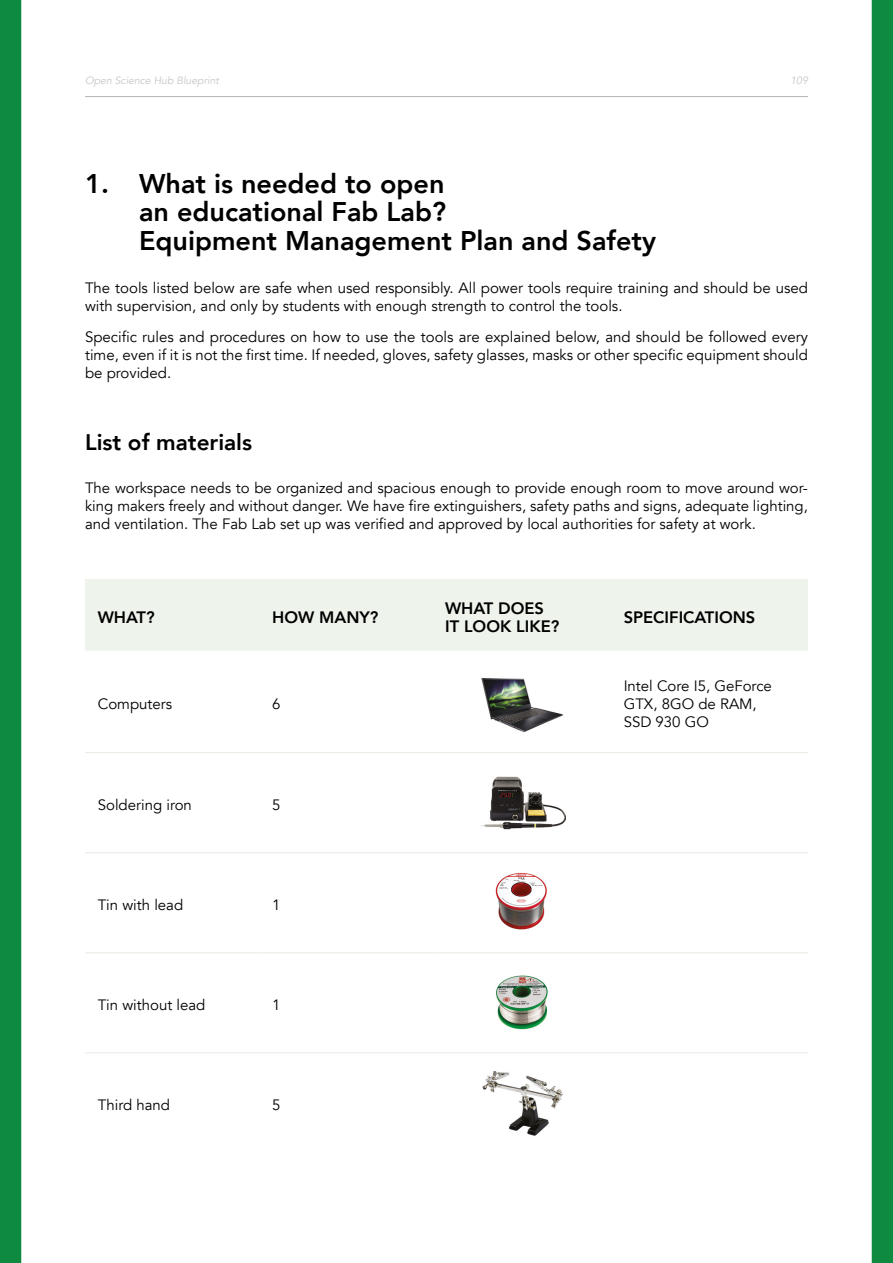
<style>
.page{position:relative;width:893px;height:1263px;background:#fff}
.page>*{position:absolute;margin:0;border:0;box-sizing:border-box;transform-origin:0 0}
.t1{font:800 27px/28.5px "Avenir";color:#000}
.t2{font:800 22.5px "Avenir";color:#000}
.t3{font:800 16.5px/18px "Avenir";color:#000}
.t4{font:15px/18px "Avenir";color:#000}
.t5{font:italic 10.5px "Avenir";color:#c6c6c6}
</style>
<div class="page">
<hr style="left:85px;top:96px;width:723px;height:1px;background:#000">
<div style="left:85px;top:579px;width:723px;height:72px;background:#eef3eb"></div>
<hr style="left:85px;top:752px;width:174px;height:1px;background:#e5ece1">
<hr style="left:259px;top:752px;width:173px;height:1px;background:#e5ece1">
<hr style="left:432px;top:752px;width:179px;height:1px;background:#e5ece1">
<hr style="left:611px;top:752px;width:197px;height:1px;background:#e5ece1">
<hr style="left:85px;top:852px;width:174px;height:1px;background:#e5ece1">
<hr style="left:259px;top:852px;width:173px;height:1px;background:#e5ece1">
<hr style="left:432px;top:852px;width:179px;height:1px;background:#e5ece1">
<hr style="left:611px;top:852px;width:197px;height:1px;background:#e5ece1">
<hr style="left:85px;top:952px;width:174px;height:1px;background:#e5ece1">
<hr style="left:259px;top:952px;width:173px;height:1px;background:#e5ece1">
<hr style="left:432px;top:952px;width:179px;height:1px;background:#e5ece1">
<hr style="left:611px;top:952px;width:197px;height:1px;background:#e5ece1">
<hr style="left:85px;top:1052px;width:174px;height:1px;background:#e5ece1">
<hr style="left:259px;top:1052px;width:173px;height:1px;background:#e5ece1">
<hr style="left:432px;top:1052px;width:179px;height:1px;background:#e5ece1">
<hr style="left:611px;top:1052px;width:197px;height:1px;background:#e5ece1">
<div style="left:0;top:0;width:21px;height:1263px;background:#0f8b41"></div>
<div style="left:872px;top:0;width:21px;height:1263px;background:#0f8b41"></div>
<img style="left:481px;top:678px;width:82px;height:54px">
<img style="left:480px;top:776px;width:85px;height:54px">
<img style="left:495px;top:872px;width:52px;height:58px">
<img style="left:483px;top:1070px;width:79px;height:66px">
<img style="left:496px;top:975px;width:52px;height:55px">
<p class="t5" style="left:85px;top:74px;width:135px">Open Science Hub Blueprint</p>
<p class="t5" style="left:790px;top:74px;width:19px">109</p>
<h1 class="t1" style="left:139px;top:169px;width:519px;text-indent:-54px">1. What is needed to open<br>an educational Fab Lab?<br>Equipment Management Plan and Safety</h1>
<p class="t4" style="left:85px;top:279px;width:724px">The tools listed below are safe when used responsibly. All power tools require training and should be used with supervision, and only by students with enough strength to control the tools.</p>
<p class="t4" style="left:85px;top:328px;width:724px;text-align:justify">Specific rules and procedures on how to use the tools are explained below, and should be followed every time, even if it is not the first time. If needed, gloves, safety glasses, masks or other specific equipment should be provided.</p>
<h2 class="t2" style="left:85px;top:425px;width:169px">List of materials</h2>
<p class="t4" style="left:85px;top:479px;width:724px;text-align:justify">The workspace needs to be organized and spacious enough to provide enough room to move around wor&shy;king makers freely and without danger. We have fire extinguishers, safety paths and signs, adequate lighting, and ventilation. The Fab Lab set up was verified and approved by local authorities for safety at work.</p>
<p class="t3" style="left:98px;top:608px;width:58px">WHAT?</p>
<p class="t3" style="left:272px;top:608px;width:108px">HOW MANY?</p>
<p class="t3" style="left:445px;top:599px;width:116px">WHAT DOES<br>IT LOOK LIKE?</p>
<p class="t3" style="left:624px;top:608px;width:133px">SPECIFICATIONS</p>
<p class="t4" style="left:98px;top:695px;width:76px">Computers</p>
<p class="t4" style="left:272px;top:695px;width:10px">6</p>
<p class="t4" style="left:98px;top:796px;width:96px">Soldering iron</p>
<p class="t4" style="left:272px;top:796px;width:10px">5</p>
<p class="t4" style="left:98px;top:896px;width:87px">Tin with lead</p>
<p class="t4" style="left:272px;top:896px;width:10px">1</p>
<p class="t4" style="left:98px;top:996px;width:109px">Tin without lead</p>
<p class="t4" style="left:272px;top:996px;width:10px">1</p>
<p class="t4" style="left:98px;top:1096px;width:74px">Third hand</p>
<p class="t4" style="left:272px;top:1096px;width:10px">5</p>
<p class="t4" style="left:624px;top:677px;width:150px">Intel Core I5, GeForce<br>GTX, 8GO de RAM,<br>SSD 930 GO</p>
</div>
